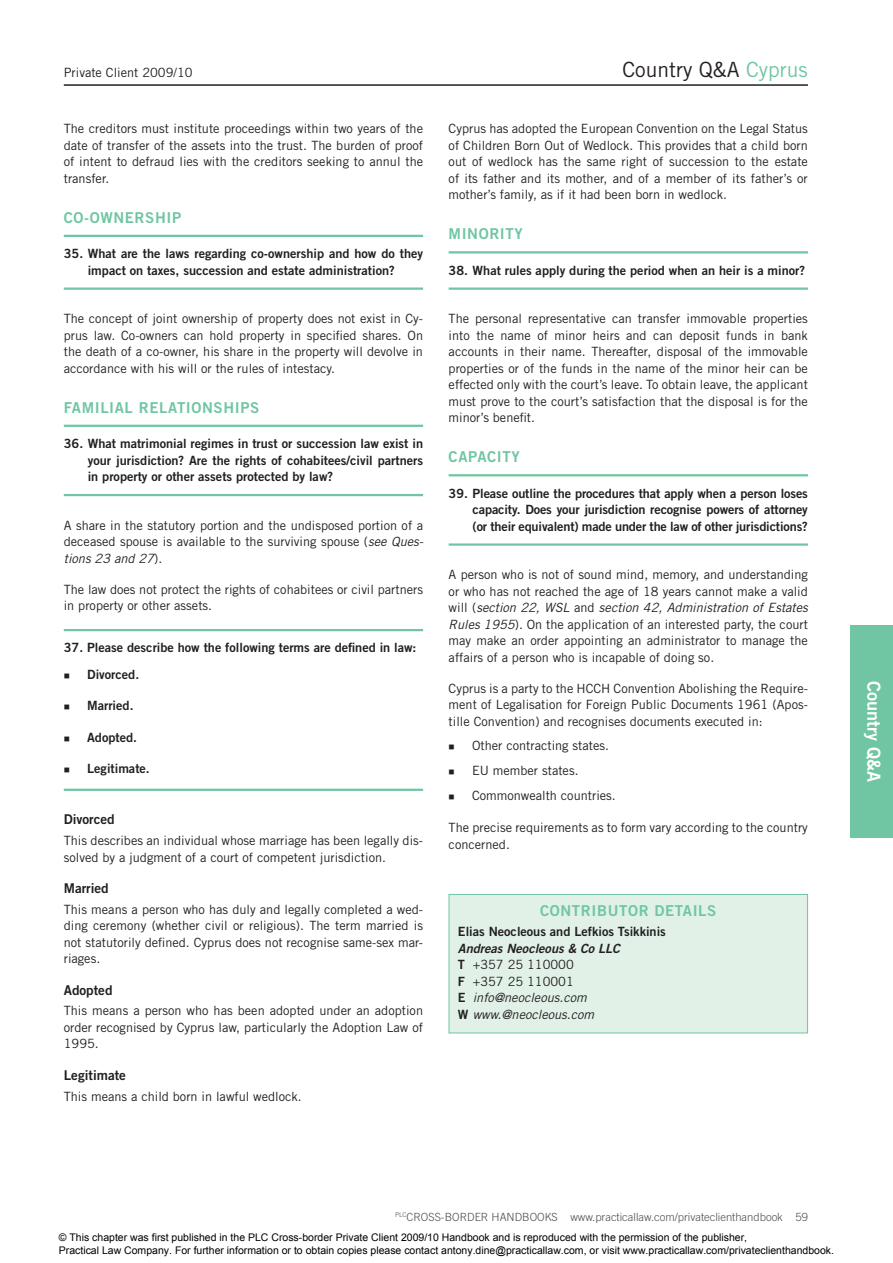
<style>
.page{position:relative;width:893px;height:1263px;background:#fff}
.page>*{position:absolute;margin:0;border:0;box-sizing:border-box;transform-origin:0 0}
.t1{font:21px "Trade Gothic";color:#231f20}
.t2{font:18px "Trade Gothic Bold Two";color:#fff}
.line{font:15px "Trade Gothic Bold Two";letter-spacing:.04em;color:#70c6a2}
.heading2{font:13.5px "Trade Gothic Bold Two";color:#231f20}
.bulleted1{font:12.75px/16.5px "Trade Gothic";color:#231f20;text-align:justify}
.question{font:12.75px/16.5px "Trade Gothic Bold Two";color:#231f20;text-align:justify}
.questionstart{font:12.75px "Trade Gothic Bold Two";color:#231f20}
.t3{font:italic 12.75px "Trade Gothic";color:#231f20}
.heading2-2{font:12.75px "Trade Gothic Bold Two";color:#231f20}
.qbulleted1{font:12.75px "Trade Gothic Bold Two";color:#231f20}
.heading2-3{font:italic 12.75px "Trade Gothic Bold Two";color:#231f20}
.questionbulend{font:12.75px "Trade Gothic Bold Two";color:#231f20}
.t4{font:300 11.25px "Trade Gothic";color:#4b4c4d}
.t5{font:10.5px/12.6px "Arial";color:#000}
.s1{color:#70c6a2}
.s2{font-style:italic}
.s3{font-family:"Trade Gothic Bold Two"}
.s4{font-family:"Trade Gothic Bold Two";font-style:normal}
</style>
<div class="page">
<hr style="left:64px;top:84px;width:744px;height:2px;background:#231f20">
<div style="left:850px;top:625px;width:43px;height:213px;background:#70c6a2"></div>
<hr style="left:64px;top:235px;width:359px;height:2px;background:#70c6a2">
<hr style="left:64px;top:287px;width:359px;height:3px;background:#70c6a2">
<hr style="left:64px;top:425px;width:359px;height:2px;background:#70c6a2">
<hr style="left:64px;top:494px;width:359px;height:2px;background:#70c6a2">
<hr style="left:64px;top:629px;width:359px;height:2px;background:#70c6a2">
<hr style="left:64px;top:789px;width:359px;height:2px;background:#70c6a2">
<hr style="left:449px;top:251px;width:359px;height:2px;background:#70c6a2">
<hr style="left:449px;top:287px;width:359px;height:3px;background:#70c6a2">
<hr style="left:449px;top:474px;width:359px;height:2px;background:#70c6a2">
<hr style="left:449px;top:543px;width:359px;height:3px;background:#70c6a2">
<div style="left:449px;top:894px;width:358px;height:139px;background:#e1f1e8"></div>
<div style="left:449px;top:894px;width:359px;height:139px;border:1px solid #70c6a2"></div>
<p class="bulleted1" style="left:64px;top:64px;width:130px">Private Client 2009/10</p>
<h1 class="t1" style="left:622px;top:56px;width:187px">Country Q&amp;A <span class="s1">Cyprus</span></h1>
<p class="bulleted1" style="left:64px;top:120px;width:361px">The creditors must institute proceedings within two years of the date of transfer of the assets into the trust. The burden of proof of intent to defraud lies with the creditors seeking to annul the transfer.</p>
<p class="line" style="left:64px;top:208px;width:119px">CO-OWNERSHIP</p>
<p class="question" style="left:64px;top:245px;width:361px;text-align:center">35. What are the laws regarding co-ownership and how do they impact on taxes, succession and estate administration?</p>
<p class="bulleted1" style="left:64px;top:310px;width:361px">The concept of joint ownership of property does not exist in Cy&shy;prus law. Co-owners can hold property in specified shares. On the death of a co-owner, his share in the property will devolve in accordance with his will or the rules of intestacy.</p>
<p class="line" style="left:64px;top:398px;width:197px">FAMILIAL RELATIONSHIPS</p>
<p class="question" style="left:88px;top:435px;width:337px;text-indent:-24px">36. What matrimonial regimes in trust or succession law exist in your jurisdiction? Are the rights of cohabitees/civil partners in property or other assets protected by law?</p>
<p class="bulleted1" style="left:64px;top:517px;width:361px">A share in the statutory portion and the undisposed portion of a deceased spouse is available to the surviving spouse (<span class="s2">see Ques&shy;tions 23 and 27</span>).</p>
<p class="bulleted1" style="left:64px;top:581px;width:361px">The law does not protect the rights of cohabitees or civil partners in property or other assets.</p>
<p class="questionstart" style="left:64px;top:640px;width:354px">37. Please describe how the following terms are defined in law:</p>
<p class="qbulleted1" style="left:87px;top:666px;width:54px">Divorced.</p>
<p class="qbulleted1" style="left:87px;top:698px;width:48px">Married.</p>
<p class="qbulleted1" style="left:87px;top:729px;width:51px">Adopted.</p>
<p class="questionbulend" style="left:87px;top:760px;width:64px">Legitimate.</p>
<p class="heading2" style="left:64px;top:811px;width:53px">Divorced</p>
<p class="bulleted1" style="left:64px;top:832px;width:361px">This describes an individual whose marriage has been legally dis&shy;solved by a judgment of a court of competent jurisdiction.</p>
<p class="heading2" style="left:64px;top:880px;width:46px">Married</p>
<p class="bulleted1" style="left:64px;top:901px;width:361px">This means a person who has duly and legally completed a wed&shy;ding ceremony (whether civil or religious). The term married is not statutorily defined. Cyprus does not recognise same-sex mar&shy;riages.</p>
<p class="heading2" style="left:64px;top:981px;width:50px">Adopted</p>
<p class="bulleted1" style="left:64px;top:1002px;width:361px">This means a person who has been adopted under an adoption order recognised by Cyprus law, particularly the Adoption Law of 1995.</p>
<p class="heading2" style="left:64px;top:1066px;width:64px">Legitimate</p>
<p class="bulleted1" style="left:64px;top:1087px;width:240px">This means a child born in lawful wedlock.</p>
<p class="bulleted1" style="left:449px;top:120px;width:361px">Cyprus has adopted the European Convention on the Legal Status of Children Born Out of Wedlock. This provides that a child born out of wedlock has the same right of succession to the estate of its father and its mother, and of a member of its father’s or mother’s family, as if it had been born in wedlock.</p>
<p class="line" style="left:449px;top:224px;width:76px">MINORITY</p>
<p class="question" style="left:449px;top:262px;width:358px">38. What rules apply during the period when an heir is a minor?</p>
<p class="bulleted1" style="left:449px;top:310px;width:361px">The personal representative can transfer immovable properties into the name of minor heirs and can deposit funds in bank accounts in their name. Thereafter, disposal of the immovable properties or of the funds in the name of the minor heir can be effected only with the court’s leave. To obtain leave, the applicant must prove to the court’s satisfaction that the disposal is for the minor’s benefit.</p>
<p class="line" style="left:449px;top:447px;width:73px">CAPACITY</p>
<p class="question" style="left:473px;top:485px;width:337px;text-indent:-24px">39. Please outline the procedures that apply when a person loses capacity. Does your jurisdiction recognise powers of attorney (or their equivalent) made under the law of other jurisdictions?</p>
<p class="bulleted1" style="left:449px;top:566px;width:361px">A person who is not of sound mind, memory, and understanding or who has not reached the age of 18 years cannot make a valid will (<span class="s2">section 22, WSL</span> and <span class="s2">section 42, Administration of Estates Rules 1955</span>). On the application of an interested party, the court may make an order appointing an administrator to manage the affairs of a person who is incapable of doing so.</p>
<p class="bulleted1" style="left:449px;top:680px;width:361px">Cyprus is a party to the HCCH Convention Abolishing the Require&shy;ment of Legalisation for Foreign Public Documents 1961 (Apos&shy;tille Convention) and recognises documents executed in:</p>
<p class="bulleted1" style="left:472px;top:737px;width:139px">Other contracting states.</p>
<p class="bulleted1" style="left:472px;top:762px;width:108px">EU member states.</p>
<p class="bulleted1" style="left:472px;top:787px;width:145px">Commonwealth countries.</p>
<p class="bulleted1" style="left:449px;top:819px;width:361px">The precise requirements as to form vary according to the country concerned.</p>
<p class="line" style="left:540px;top:901px;width:178px">CONTRIBUTOR DETAILS</p>
<p class="heading2-2" style="left:458px;top:924px;width:210px">Elias Neocleous and Lefkios Tsikkinis</p>
<p class="heading2-3" style="left:458px;top:940px;width:164px">Andreas Neocleous &amp; Co LLC</p>
<p class="bulleted1" style="left:458px;top:956px;width:118px"><span class="s3">T</span> +357 25 110000</p>
<p class="bulleted1" style="left:458px;top:973px;width:117px"><span class="s3">F</span> +357 25 110001</p>
<p class="t3" style="left:458px;top:990px;width:130px"><span class="s4">E</span> info@neocleous.com</p>
<p class="t3" style="left:458px;top:1006px;width:138px"><span class="s4">W</span> www.@neocleous.com</p>
<h2 class="t2" style="left:885px;top:681px;width:102px;rotate:90deg">Country Q&amp;A</h2>
<p class="t4" style="left:395px;top:1210px;width:414px"><sup>PLC</sup>CROSS-BORDER HANDBOOKS www.practicallaw.com/privateclienthandbook 59</p>
<p class="t5" style="left:59px;top:1231px;width:777px">© This chapter was first published in the PLC Cross-border Private Client 2009/10 Handbook and is reproduced with the permission of the publisher,<br>Practical Law Company. For further information or to obtain copies please contact antony.dine@practicallaw.com, or visit www.practicallaw.com/privateclienthandbook.</p>
</div>
